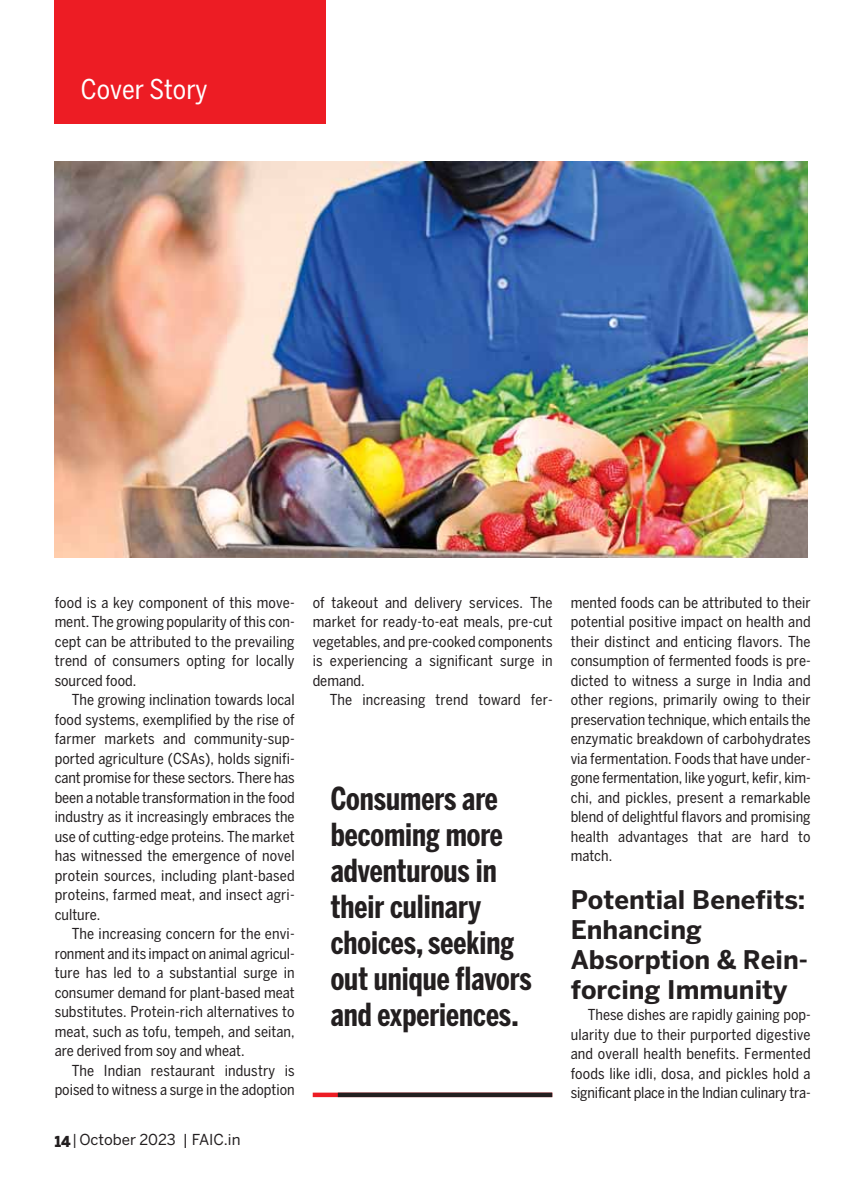
<style>
.page{position:relative;width:864px;height:1188px;background:#fff}
.page>*{position:absolute;margin:0;border:0;box-sizing:border-box;transform-origin:0 0}
.t1{font:700 31.5px/36px "Benton Sans Comp";color:#231f20}
.t2{font:condensed 27px "Benton Sans";color:#fff}
.t3{font:700 25.5px/30px "Benton Sans";color:#231f20}
.t4{font:condensed 15px/19.5px "Benton Sans";letter-spacing:.01em;color:#231f20;text-align:justify}
.t5{font:15px "Benton Sans";color:#231f20}
.s1{font-weight:900}
.s2{font-family:"Benton Sans Comp"}
</style>
<div class="page">
<div style="left:55px;top:0;width:271px;height:123px;background:#ed1c24"></div>
<hr style="left:313px;top:1093px;width:239px;height:4px;background:#ed1c24">
<hr style="left:338px;top:1093px;width:214px;height:4px;background:#231f20">
<img style="left:55px;top:162px;width:753px;height:396px">
<h2 class="t2" style="left:81px;top:80px;width:128px">Cover Story</h2>
<p class="t4" style="left:55px;top:594px;width:242px">food is a key component of this move&shy;ment. The growing popularity of this con&shy;cept can be attributed to the prevailing trend of consumers opting for locally sourced food.</p>
<p class="t4" style="left:55px;top:692px;width:242px;text-indent:17px">The growing inclination towards local food systems, exemplified by the rise of farmer markets and community-sup&shy;ported agriculture (CSAs), holds signifi&shy;cant promise for these sectors. There has been a notable transformation in the food industry as it increasingly embraces the use of cutting-edge proteins. The market has witnessed the emergence of novel protein sources, including plant-based proteins, farmed meat, and insect agri&shy;culture.</p>
<p class="t4" style="left:55px;top:926px;width:242px;text-indent:17px">The increasing concern for the envi&shy;ronment and its impact on animal agricul&shy;ture has led to a substantial surge in consumer demand for plant-based meat substitutes. Protein-rich alternatives to meat, such as tofu, tempeh, and seitan, are derived from soy and wheat.</p>
<p class="t4" style="left:55px;top:1062px;width:242px;text-align:right">The Indian restaurant industry is poised to witness a surge in the adoption</p>
<p class="t5" style="left:55px;top:1131px;width:187px"><span class="s1">14</span> <span class="s2">|</span> October 2023 | FAIC.in</p>
<p class="t4" style="left:313px;top:594px;width:242px">of takeout and delivery services. The market for ready-to-eat meals, pre-cut vegetables, and pre-cooked components is experiencing a significant surge in demand.</p>
<p class="t4" style="left:330px;top:692px;width:224px">The increasing trend toward fer-</p>
<h1 class="t1" style="left:331px;top:782px;width:203px">Consumers are becoming more adventurous in their culinary choices, seeking out unique flavors and experiences.</h1>
<p class="t4" style="left:571px;top:594px;width:242px">mented foods can be attributed to their potential positive impact on health and their distinct and enticing flavors. The consumption of fermented foods is pre&shy;dicted to witness a surge in India and other regions, primarily owing to their preservation technique, which entails the enzymatic breakdown of carbohydrates via fermentation. Foods that have under&shy;gone fermentation, like yogurt, kefir, kim&shy;chi, and pickles, present a remarkable blend of delightful flavors and promising health advantages that are hard to match.</p>
<h3 class="t3" style="left:571px;top:888px;width:239px">Potential Benefits:<br>Enhancing<br>Absorption &amp; Rein&shy;forcing Immunity</h3>
<p class="t4" style="left:571px;top:1007px;width:241px;text-indent:17px">These dishes are rapidly gaining pop&shy;ularity due to their purported digestive and overall health benefits. Fermented foods like idli, dosa, and pickles hold a significant place in the Indian culinary tra-</p>
</div>
